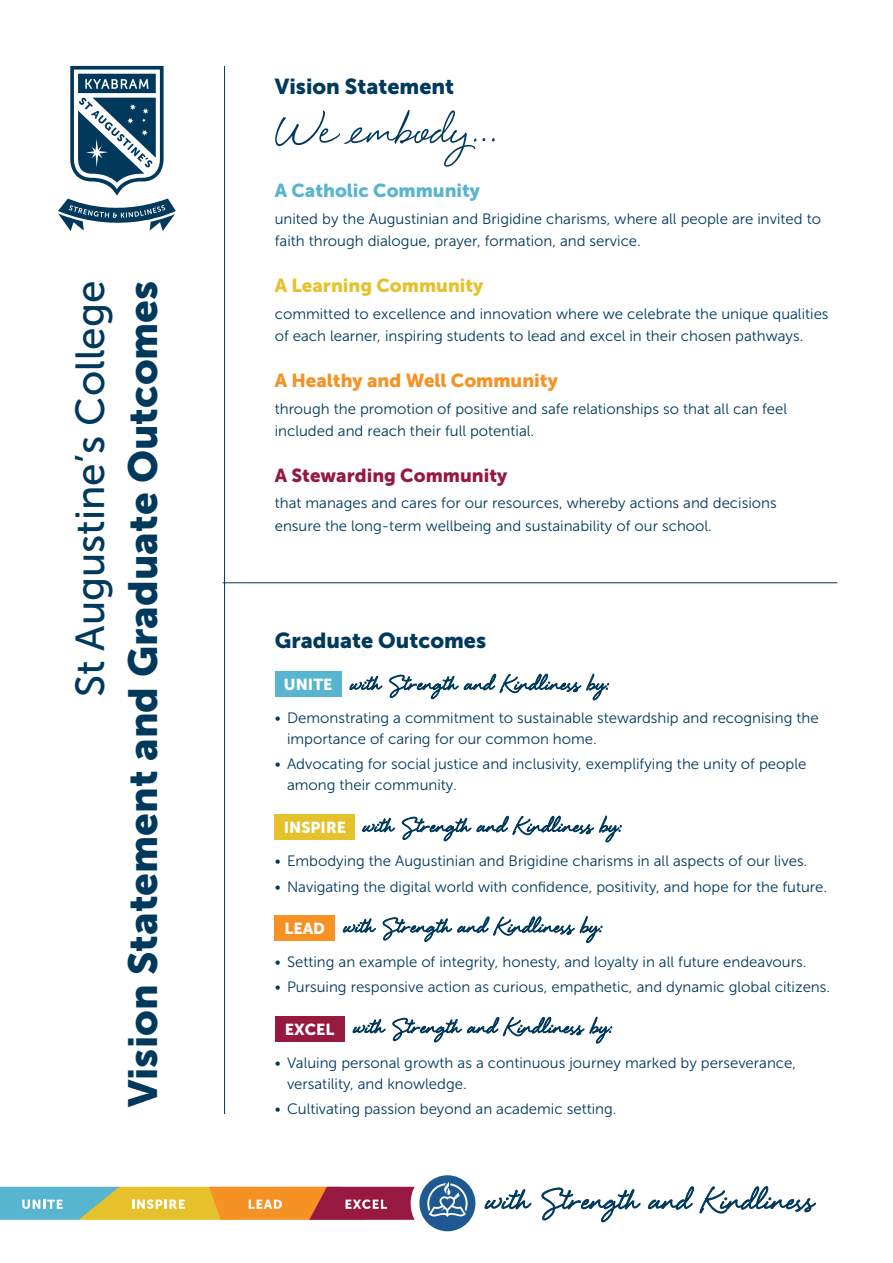
<style>
.page{position:relative;width:893px;height:1263px;background:#fff}
.page>*{position:absolute;margin:0;border:0;box-sizing:border-box;transform-origin:0 0}
.t1{font:75px "Eye Catching Pro";color:#00395c}
.t2{font:40.5px "Museo Sans 900";color:#00395c}
.t3{font:40.5px "Museo Sans 500";color:#00395c}
.t4{font:21.6px "Museo Sans 900";color:#00395c}
.t5{font:18.75px "Museo Sans 900";color:#f69124}
.t6{font:18.75px "Museo Sans 900";color:#98193f}
.t7{font:18.75px "Museo Sans 900";color:#57b5d0}
.t8{font:18.75px "Museo Sans 900";color:#e6c12b}
.t9{font:15.9px "Museo Sans 900";color:#fff}
.t10{font:15px/22.5px "Museo Sans 300";color:#00395c}
</style>
<div class="page">
<div style="left:275px;top:671px;width:67px;height:25px;background:#57b5d0"></div>
<div style="left:275px;top:814px;width:80px;height:25px;background:#e6c12b"></div>
<svg style="left:275px;top:915px;width:60px;height:25px"></svg>
<div style="left:275px;top:1016px;width:69px;height:25px;background:#98193f"></div>
<svg style="left:58px;top:66px;width:118px;height:165px"></svg>
<hr style="left:224px;top:66px;width:1px;height:1048px;background:#00395c">
<hr style="left:223px;top:582px;width:614px;height:1px;background:#00395c">
<svg style="left:350px;top:676px;width:32px;height:14px"></svg>
<svg style="left:389px;top:673px;width:220px;height:27px"></svg>
<svg style="left:362px;top:818px;width:33px;height:14px"></svg>
<svg style="left:402px;top:817px;width:69px;height:24px"></svg>
<svg style="left:477px;top:815px;width:145px;height:27px"></svg>
<svg style="left:343px;top:918px;width:33px;height:15px"></svg>
<svg style="left:383px;top:916px;width:219px;height:27px"></svg>
<svg style="left:353px;top:1019px;width:32px;height:14px"></svg>
<svg style="left:393px;top:1017px;width:191px;height:25px"></svg>
<svg style="left:590px;top:1016px;width:22px;height:27px"></svg>
<div style="left:419px;top:1175px;width:56px;height:56px;background:#1e5a91;border-radius:50%"></div>
<svg style="left:0;top:1181px;width:475px;height:39px"></svg>
<svg style="left:485px;top:1189px;width:46px;height:21px"></svg>
<svg style="left:541px;top:1187px;width:99px;height:35px"></svg>
<svg style="left:648px;top:1186px;width:168px;height:27px"></svg>
<p class="t3" style="left:68px;top:697px;width:418px;rotate:-90deg">St Augustine’s College</p>
<p class="t2" style="left:120px;top:1107px;width:828px;rotate:-90deg">Vision Statement and Graduate Outcomes</p>
<p class="t4" style="left:275px;top:74px;width:181px">Vision Statement</p>
<p class="t1" style="left:275px;top:100px;width:224px">We embody…</p>
<p class="t7" style="left:275px;top:180px;width:207px">A Catholic Community</p>
<p class="t10" style="left:275px;top:207px;width:548px">united by the Augustinian and Brigidine charisms, where all people are invited to faith through dialogue, prayer, formation, and service.</p>
<p class="t8" style="left:275px;top:275px;width:210px">A Learning Community</p>
<p class="t10" style="left:275px;top:302px;width:555px">committed to excellence and innovation where we celebrate the unique qualities of each learner, inspiring students to lead and excel in their chosen pathways.</p>
<p class="t5" style="left:275px;top:370px;width:285px">A Healthy and Well Community</p>
<p class="t10" style="left:275px;top:397px;width:514px">through the promotion of positive and safe relationships so that all can feel included and reach their full potential.</p>
<p class="t6" style="left:275px;top:464px;width:234px">A Stewarding Community</p>
<p class="t10" style="left:275px;top:492px;width:503px">that manages and cares for our resources, whereby actions and decisions ensure the long-term wellbeing and sustainability of our school.</p>
<p class="t4" style="left:275px;top:628px;width:213px">Graduate Outcomes</p>
<p class="t9" style="left:284px;top:675px;width:50px">UNITE</p>
<p class="t10" style="left:287px;top:707px;width:533px;line-height:21px;text-indent:-12px">• Demonstrating a commitment to sustainable stewardship and recognising the importance of caring for our common home.</p>
<p class="t10" style="left:287px;top:753px;width:521px;line-height:21px;text-indent:-12px">• Advocating for social justice and inclusivity, exemplifying the unity of people among their community.</p>
<p class="t9" style="left:284px;top:818px;width:64px">INSPIRE</p>
<p class="t10" style="left:275px;top:850px;width:534px">• Embodying the Augustinian and Brigidine charisms in all aspects of our lives.</p>
<p class="t10" style="left:275px;top:875px;width:554px">• Navigating the digital world with confidence, positivity, and hope for the future.</p>
<p class="t9" style="left:285px;top:919px;width:42px">LEAD</p>
<p class="t10" style="left:275px;top:951px;width:533px">• Setting an example of integrity, honesty, and loyalty in all future endeavours.</p>
<p class="t10" style="left:275px;top:976px;width:557px">• Pursuing responsive action as curious, empathetic, and dynamic global citizens.</p>
<p class="t9" style="left:285px;top:1020px;width:51px">EXCEL</p>
<p class="t10" style="left:287px;top:1052px;width:511px;line-height:21px;text-indent:-12px">• Valuing personal growth as a continuous journey marked by perseverance, versatility, and knowledge.</p>
<p class="t10" style="left:275px;top:1098px;width:343px">• Cultivating passion beyond an academic setting.</p>
</div>
